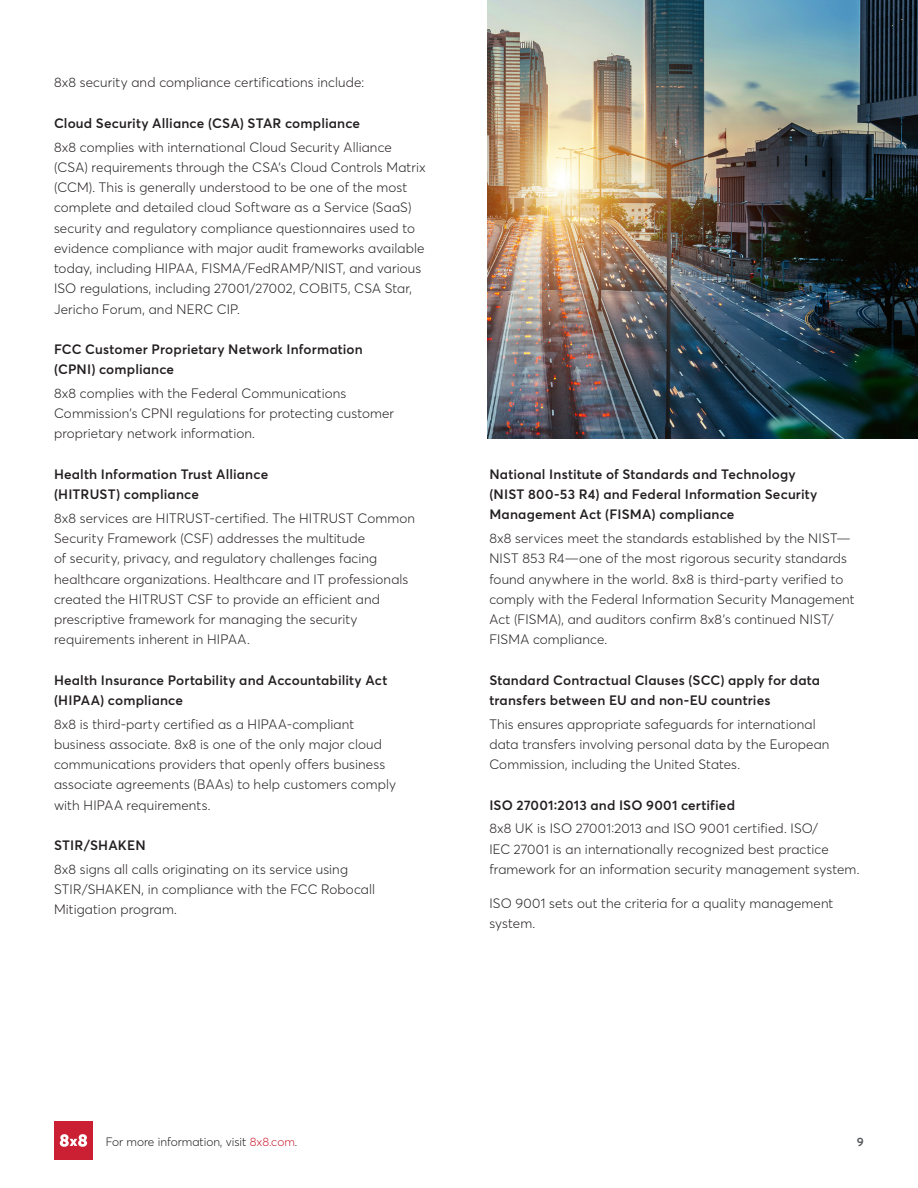
<style>
.page{position:relative;width:918px;height:1188px;background:#fff}
.page>*{position:absolute;margin:0;border:0;box-sizing:border-box;transform-origin:0 0}
.Body{font:300 13.5px/20.2px "Averta";letter-spacing:.01em;color:#231f20}
.Subhead_Level_3{font:600 13.5px/20.2px "Averta";letter-spacing:.01em;color:#231f20}
.t1{font:300 12px "Averta";color:#231f20}
.t2{font:600 12px "Averta";color:#54555a}
.s1{color:#cb2033}
</style>
<div class="page">
<img style="left:488px;top:0;width:430px;height:439px">
<div style="left:54px;top:1121px;width:39px;height:39px;background:#cb2033"></div>
<svg style="left:60px;top:1134px;width:27px;height:13px"></svg>
<p class="Body" style="left:54px;top:72px;width:312px">8x8 security and compliance certifications include:</p>
<p class="Subhead_Level_3" style="left:54px;top:112px;width:308px">Cloud Security Alliance (CSA) STAR compliance</p>
<p class="Body" style="left:54px;top:136px;width:373px">8x8 complies with international Cloud Security Alliance (CSA) requirements through the CSA’s Cloud Controls Matrix (CCM). This is generally understood to be one of the most complete and detailed cloud Software as a Service (SaaS) security and regulatory compliance questionnaires used to evidence compliance with major audit frameworks available today, including HIPAA, FISMA/FedRAMP/NIST, and various ISO regulations, including 27001/27002, COBIT5, CSA Star, Jericho Forum, and NERC CIP.</p>
<p class="Subhead_Level_3" style="left:54px;top:339px;width:310px">FCC Customer Proprietary Network Information (CPNI) compliance</p>
<p class="Body" style="left:54px;top:383px;width:342px">8x8 complies with the Federal Communications<br>Commission’s CPNI regulations for protecting customer proprietary network information.</p>
<p class="Subhead_Level_3" style="left:54px;top:463px;width:216px">Health Information Trust Alliance (HITRUST) compliance</p>
<p class="Body" style="left:54px;top:507px;width:363px">8x8 services are HITRUST-certified. The HITRUST Common Security Framework (CSF) addresses the multitude<br>of security, privacy, and regulatory challenges facing healthcare organizations. Healthcare and IT professionals created the HITRUST CSF to provide an efficient and prescriptive framework for managing the security requirements inherent in HIPAA.</p>
<p class="Subhead_Level_3" style="left:54px;top:669px;width:335px">Health Insurance Portability and Accountability Act (HIPAA) compliance</p>
<p class="Body" style="left:54px;top:713px;width:344px">8x8 is third-party certified as a HIPAA-compliant business associate. 8x8 is one of the only major cloud communications providers that openly offers business associate agreements (BAAs) to help customers comply with HIPAA requirements.</p>
<p class="Subhead_Level_3" style="left:54px;top:835px;width:93px">STIR/SHAKEN</p>
<p class="Body" style="left:54px;top:858px;width:323px">8x8 signs all calls originating on its service using<br>STIR/SHAKEN, in compliance with the FCC Robocall<br>Mitigation program.</p>
<p class="Subhead_Level_3" style="left:489px;top:463px;width:330px">National Institute of Standards and Technology (NIST 800-53 R4) and Federal Information Security<br>Management Act (FISMA) compliance</p>
<p class="Body" style="left:489px;top:528px;width:367px">8x8 services meet the standards established by the NIST— NIST 853 R4—one of the most rigorous security standards found anywhere in the world. 8x8 is third-party verified to comply with the Federal Information Security Management Act (FISMA), and auditors confirm 8x8’s continued NIST/ FISMA compliance.</p>
<p class="Subhead_Level_3" style="left:489px;top:669px;width:332px">Standard Contractual Clauses (SCC) apply for data transfers between EU and non-EU countries</p>
<p class="Body" style="left:489px;top:713px;width:342px">This ensures appropriate safeguards for international data transfers involving personal data by the European<br>Commission, including the United States.</p>
<p class="Subhead_Level_3" style="left:489px;top:794px;width:247px">ISO 27001:2013 and ISO 9001 certified</p>
<p class="Body" style="left:489px;top:818px;width:372px">8x8 UK is ISO 27001:2013 and ISO 9001 certified. ISO/<br>IEC 27001 is an internationally recognized best practice framework for an information security management system.</p>
<p class="Body" style="left:489px;top:892px;width:346px">ISO 9001 sets out the criteria for a quality management system.</p>
<p class="t1" style="left:106px;top:1133px;width:193px">For more information, visit <span class="s1">8x8.com</span>.</p>
<p class="t2" style="left:857px;top:1133px;width:9px">9</p>
</div>
